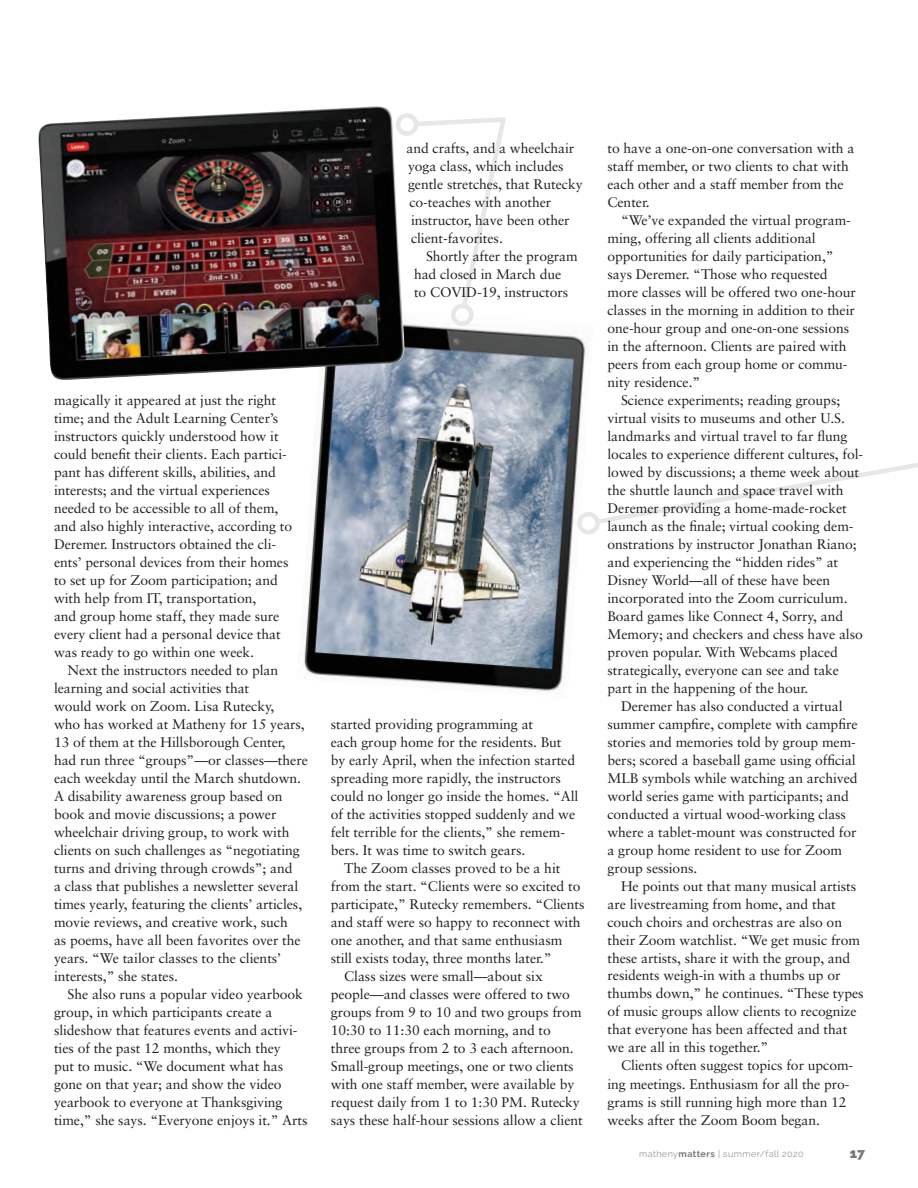
<style>
.page{position:relative;width:918px;height:1188px;background:#fff}
.page>*{position:absolute;margin:0;border:0;box-sizing:border-box;transform-origin:0 0}
.body_text-serif{font:13.95px/18px "Sabon";letter-spacing:-.005em;color:#231f20}
.t1{font:900 13.5px "Raleway";color:#76787b}
.t2{font:300 9px "Raleway";letter-spacing:.05em;color:#76787b}
.s1{font-weight:700}
</style>
<div class="page">
<img style="left:304px;top:324px;width:285px;height:367px">
<svg style="left:573px;top:458px;width:345px;height:81px"></svg>
<div style="left:396px;top:113px;width:23px;height:23px;border:4px solid #e6e7e9;border-radius:50%"></div>
<svg style="left:411px;top:115px;width:99px;height:215px"></svg>
<img style="left:38px;top:106px;width:368px;height:275px">
<p class="body_text-serif" style="left:407px;top:139px;width:178px">and crafts, and a wheelchair yoga class, which includes gentle stretches, that Rutecky co-teaches with another instructor, have been other client-favorites.</p>
<p class="body_text-serif" style="left:414px;top:247px;width:165px;text-indent:12px">Shortly after the program had closed in March due<br>to COVID-19, instructors</p>
<p class="body_text-serif" style="left:54px;top:391px;width:240px">magically it appeared at just the right time; and the Adult Learning Center’s instructors quickly understood how it could benefit their clients. Each partici&shy;pant has different skills, abilities, and interests; and the virtual experiences needed to be accessible to all of them, and also highly interactive, according to Deremer. Instructors obtained the cli&shy;ents’ personal devices from their homes to set up for Zoom participation; and with help from IT, transportation,<br>and group home staff, they made sure every client had a personal device that was ready to go within one week.</p>
<p class="body_text-serif" style="left:54px;top:661px;width:255px;text-indent:14px">Next the instructors needed to plan learning and social activities that<br>would work on Zoom. Lisa Rutecky,<br>who has worked at Matheny for 15 years, 13 of them at the Hillsborough Center, had run three “groups”—or classes—there each weekday until the March shutdown.<br>A disability awareness group based on book and movie discussions; a power wheelchair driving group, to work with clients on such challenges as “negotiating turns and driving through crowds”; and<br>a class that publishes a newsletter several times yearly, featuring the clients’ articles, movie reviews, and creative work, such<br>as poems, have all been favorites over the years. “We tailor classes to the clients’ interests,” she states.</p>
<p class="body_text-serif" style="left:54px;top:985px;width:255px;text-indent:14px">She also runs a popular video yearbook group, in which participants create a slideshow that features events and activi&shy;ties of the past 12 months, which they<br>put to music. “We document what has gone on that year; and show the video yearbook to everyone at Thanksgiving time,” she says. “Everyone enjoys it.” Arts</p>
<p class="body_text-serif" style="left:331px;top:715px;width:249px">started providing programming at<br>each group home for the residents. But by early April, when the infection started spreading more rapidly, the instructors could no longer go inside the homes. “All of the activities stopped suddenly and we felt terrible for the clients,” she remem&shy;bers. It was time to switch gears.</p>
<p class="body_text-serif" style="left:331px;top:859px;width:255px;text-indent:14px">The Zoom classes proved to be a hit from the start. “Clients were so excited to participate,” Rutecky remembers. “Clients and staff were so happy to reconnect with one another, and that same enthusiasm still exists today, three months later.”</p>
<p class="body_text-serif" style="left:331px;top:967px;width:254px;text-indent:14px">Class sizes were small—about six people—and classes were offered to two groups from 9 to 10 and two groups from 10:30 to 11:30 each morning, and to three groups from 2 to 3 each afternoon.<br>Small-group meetings, one or two clients with one staff member, were available by request daily from 1 to 1:30 PM. Rutecky says these half-hour sessions allow a client</p>
<p class="body_text-serif" style="left:608px;top:139px;width:248px">to have a one-on-one conversation with a staff member, or two clients to chat with each other and a staff member from the<br>Center.</p>
<p class="body_text-serif" style="left:608px;top:211px;width:250px;text-indent:14px">“We’ve expanded the virtual program&shy;ming, offering all clients additional opportunities for daily participation,” says Deremer. “Those who requested more classes will be offered two one-hour classes in the morning in addition to their one-hour group and one-on-one sessions in the afternoon. Clients are paired with peers from each group home or commu&shy;nity residence.”</p>
<p class="body_text-serif" style="left:608px;top:391px;width:257px;text-indent:14px">Science experiments; reading groups; virtual visits to museums and other U.S. landmarks and virtual travel to far flung locales to experience different cultures, fol&shy;lowed by discussions; a theme week about the shuttle launch and space travel with Deremer providing a home-made-rocket launch as the finale; virtual cooking dem&shy;onstrations by instructor Jonathan Riano; and experiencing the “hidden rides” at Disney World—all of these have been incorporated into the Zoom curriculum.<br>Board games like Connect 4, Sorry, and Memory; and checkers and chess have also proven popular. With Webcams placed strategically, everyone can see and take part in the happening of the hour.</p>
<p class="body_text-serif" style="left:608px;top:697px;width:252px;text-indent:14px">Deremer has also conducted a virtual summer campfire, complete with campfire stories and memories told by group mem&shy;bers; scored a baseball game using official MLB symbols while watching an archived world series game with participants; and conducted a virtual wood-working class where a tablet-mount was constructed for a group home resident to use for Zoom group sessions.</p>
<p class="body_text-serif" style="left:608px;top:877px;width:258px;text-indent:14px">He points out that many musical artists are livestreaming from home, and that couch choirs and orchestras are also on their Zoom watchlist. “We get music from these artists, share it with the group, and residents weigh-in with a thumbs up or thumbs down,” he continues. “These types of music groups allow clients to recognize that everyone has been affected and that we are all in this together.”</p>
<p class="body_text-serif" style="left:608px;top:1056px;width:247px;text-indent:14px">Clients often suggest topics for upcom&shy;ing meetings. Enthusiasm for all the pro&shy;grams is still running high more than 12 weeks after the Zoom Boom began.</p>
<p class="t2" style="left:639px;top:1148px;width:166px">matheny<span class="s1">matters</span> | summer/fall 2020</p>
<p class="t1" style="left:850px;top:1146px;width:17px">17</p>
</div>
